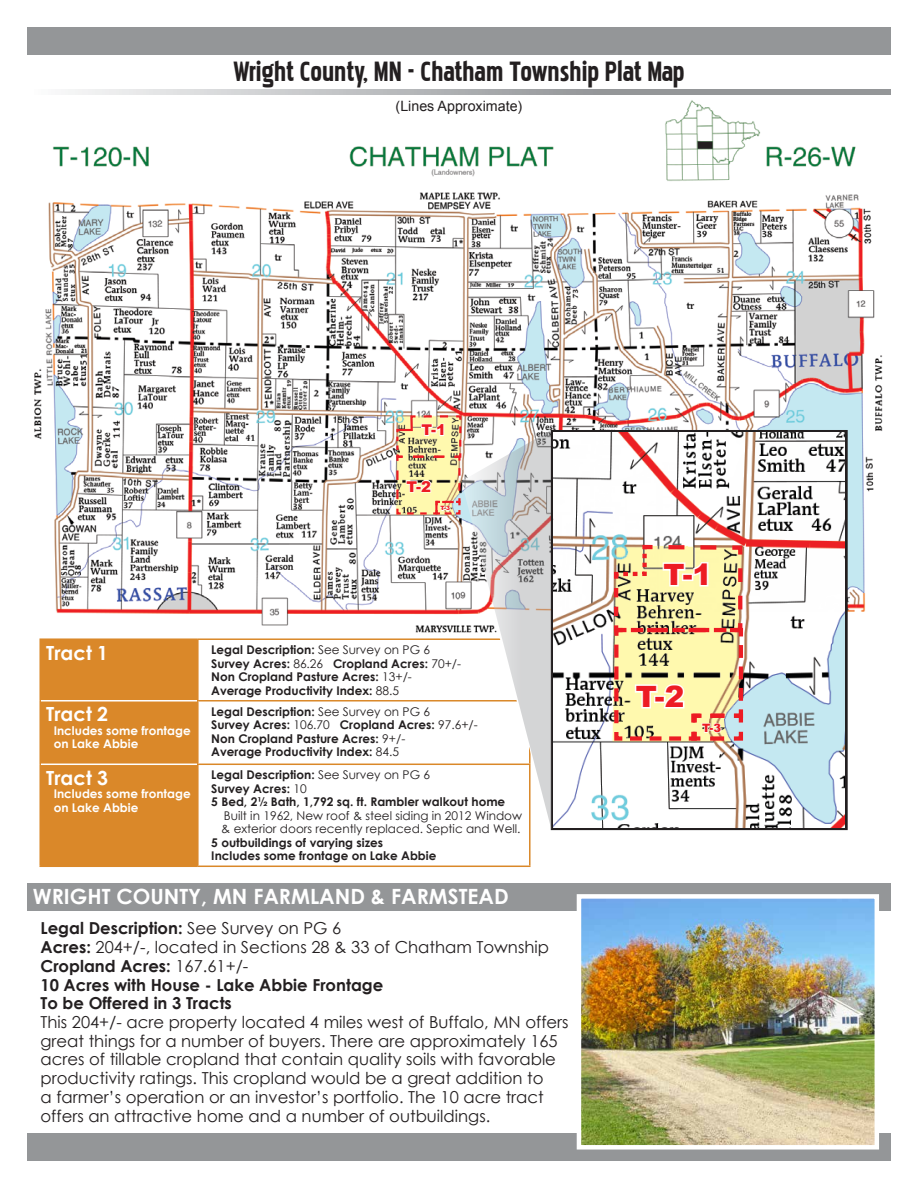
<style>
.page{position:relative;width:918px;height:1188px;background:#fff}
.page>*{position:absolute;margin:0;border:0;box-sizing:border-box;transform-origin:0 0}
.t1{font:34.5px "Pakenham";color:#231f20}
.t2{font:900 29.4px "Arial";color:#ed1c24}
.t3{font:700 21px "Century Gothic";color:#fff}
.t4{font:700 19.5px "Century Gothic";color:#fff}
.t5{font:16.5px/18.8px "Century Gothic";color:#231f20}
.t6{font:700 16.5px/18.8px "Century Gothic";color:#231f20}
.t7{font:900 14.85px "Arial";color:#ed1c24}
.t8{font:14.25px "Arial";color:#231f20}
.t9{font:700 12px/13.5px "Century Gothic";color:#231f20}
.t10{font:12px/13.5px "Century Gothic";color:#231f20}
.t11{font:700 12px/13.5px "Century Gothic";color:#fff}
.t12{font:900 11.55px "Arial";color:#ed1c24}
.t13{font:900 5.85px "Arial";color:#ed1c24}
.s1{font-weight:400}
</style>
<div class="page">
<div style="left:27px;top:27px;width:864px;height:28px;background:#949698"></div>
<div style="left:41px;top:640px;width:156px;height:226px;background:#da8829"></div>
<hr style="left:39px;top:638px;width:159px;height:2px;background:#da8829">
<hr style="left:39px;top:640px;width:2px;height:61px;background:#da8829">
<hr style="left:41px;top:700px;width:156px;height:2px;background:#fff">
<hr style="left:39px;top:701px;width:2px;height:63px;background:#da8829">
<hr style="left:41px;top:764px;width:156px;height:1px;background:#fff">
<hr style="left:39px;top:764px;width:2px;height:102px;background:#da8829">
<hr style="left:39px;top:866px;width:159px;height:1px;background:#da8829">
<hr style="left:197px;top:765px;width:2px;height:101px;background:#da8829">
<hr style="left:529px;top:765px;width:2px;height:101px;background:#da8829">
<hr style="left:198px;top:866px;width:333px;height:1px;background:#da8829">
<hr style="left:198px;top:638px;width:333px;height:2px;background:#da8829">
<hr style="left:197px;top:640px;width:2px;height:60px;background:#da8829">
<hr style="left:197px;top:700px;width:334px;height:2px;background:#da8829">
<hr style="left:197px;top:702px;width:2px;height:62px;background:#da8829">
<hr style="left:197px;top:764px;width:334px;height:1px;background:#da8829">
<img style="left:34px;top:94px;width:857px;height:532px">
<svg style="left:68px;top:89px;width:823px;height:5px;background:#b2b4b6"></svg>
<div style="left:27px;top:883px;width:864px;height:27px;background:#949698"></div>
<div style="left:27px;top:1133px;width:864px;height:28px;background:#949698"></div>
<img style="left:582px;top:899px;width:292px;height:246px">
<div style="left:577px;top:894px;width:302px;height:256px;border:4px solid #fff"></div>
<svg style="left:551px;top:428px;width:299px;height:403px"></svg>
<img style="left:554px;top:433px;width:291px;height:394px">
<svg style="left:395px;top:414px;width:157px;height:416px"></svg>
<svg style="left:612px;top:543px;width:133px;height:200px;background:#e2ce9b"></svg>
<h1 class="t1" style="left:233px;top:56px;width:453px">Wright County, MN - Chatham Township Plat Map</h1>
<p class="t8" style="left:396px;top:97px;width:128px">(Lines Approximate)</p>
<p class="t7" style="left:421px;top:419px;width:26px">T-1</p>
<p class="t7" style="left:407px;top:476px;width:26px">T-2</p>
<p class="t13" style="left:440px;top:504px;width:11px">T-3</p>
<h3 class="t4" style="left:46px;top:638px;width:64px">Tract 1</h3>
<p class="t9" style="left:211px;top:643px;width:251px">Legal Description: <span class="s1">See Survey on PG 6<br></span>Survey Acres: <span class="s1">86.26</span> Cropland Acres: <span class="s1">70+/- </span>Non Cropland Pasture Acres: <span class="s1">13+/- </span>Average Productivity Index: <span class="s1">88.5</span></p>
<h3 class="t4" style="left:46px;top:700px;width:64px">Tract 2</h3>
<p class="t11" style="left:54px;top:723px;width:139px">Includes some frontage on Lake Abbie</p>
<p class="t9" style="left:211px;top:704px;width:268px">Legal Description: <span class="s1">See Survey on PG 6<br></span>Survey Acres: <span class="s1">106.70</span> Cropland Acres: <span class="s1">97.6+/- </span>Non Cropland Pasture Acres: <span class="s1">9+/-<br></span>Average Productivity Index: <span class="s1">84.5</span></p>
<h3 class="t4" style="left:46px;top:763px;width:64px">Tract 3</h3>
<p class="t11" style="left:54px;top:787px;width:139px">Includes some frontage on Lake Abbie</p>
<p class="t9" style="left:211px;top:768px;width:295px">Legal Description: <span class="s1">See Survey on PG 6<br></span>Survey Acres: <span class="s1">10<br></span>5 Bed, 2½ Bath, 1,792 sq. ft. Rambler walkout home</p>
<p class="t10" style="left:221px;top:809px;width:302px">Built in 1962, New roof &amp; steel siding in 2012 Window &amp; exterior doors recently replaced. Septic and Well.</p>
<p class="t9" style="left:211px;top:835px;width:227px">5 outbuildings of varying sizes<br>Includes some frontage on Lake Abbie</p>
<h3 class="t3" style="left:33px;top:881px;width:477px">WRIGHT COUNTY, MN FARMLAND &amp; FARMSTEAD</h3>
<h3 class="t6" style="left:40px;top:918px;width:510px">Legal Description: <span class="s1">See Survey on PG 6<br></span>Acres: <span class="s1">204+/-, located in Sections 28 &amp; 33 of Chatham Township </span>Cropland Acres: <span class="s1">167.61+/-<br></span>10 Acres with House - Lake Abbie Frontage<br>To be Offered in 3 Tracts</h3>
<p class="t5" style="left:40px;top:1012px;width:530px">This 204+/- acre property located 4 miles west of Buffalo, MN offers great things for a number of buyers. There are approximately 165 acres of tillable cropland that contain quality soils with favorable productivity ratings. This cropland would be a great addition to<br>a farmer’s operation or an investor’s portfolio. The 10 acre tract offers an attractive home and a number of outbuildings.</p>
<h2 class="t2" style="left:664px;top:553px;width:50px">T-1</h2>
<h2 class="t2" style="left:636px;top:675px;width:50px">T-2</h2>
<p class="t12" style="left:702px;top:720px;width:21px">T-3</p>
</div>
